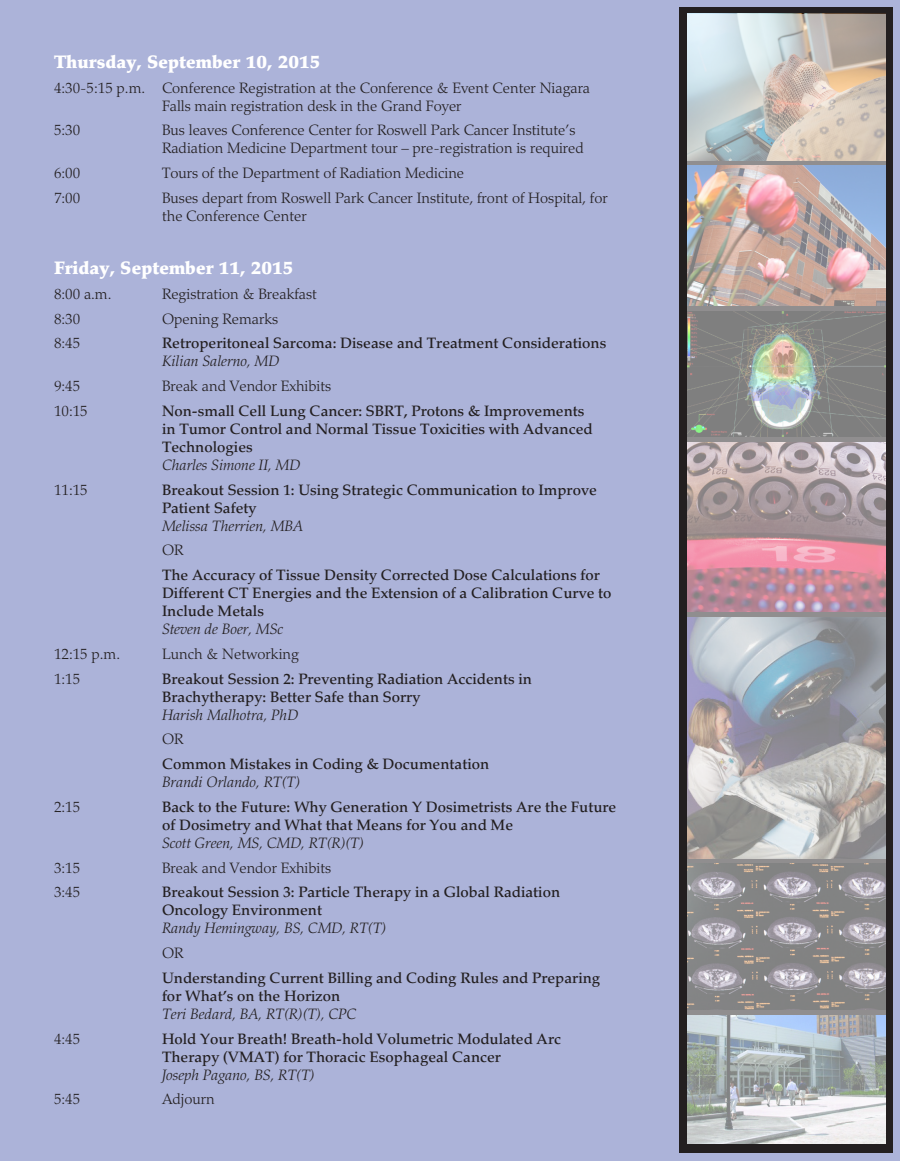
<style>
.page{position:relative;width:900px;height:1161px;background:#acb3d9}
.page>*{position:absolute;margin:0;border:0;box-sizing:border-box;transform-origin:0 0}
.t1{font:900 18px "Palatino";color:#fff}
.t2{font:500 15px/18px "Palatino";color:#231f20}
.t3{font:300 15px/18px "Palatino";color:#231f20}
.s1{font-weight:300;font-style:italic}
</style>
<div class="page">
<div style="left:680px;top:7px;width:213px;height:1146px;background:#231f20"></div>
<img style="left:688px;top:14px;width:198px;height:1129px">
<p class="t1" style="left:54px;top:51px;width:268px">Thursday, September 10, 2015</p>
<p class="t3" style="left:162px;top:79px;width:430px;text-indent:-108px">4:30-5:15 p.m. Conference Registration at the Conference &amp; Event Center Niagara<br>Falls main registration desk in the Grand Foyer</p>
<p class="t3" style="left:54px;top:122px;width:28px">5:30</p>
<p class="t3" style="left:162px;top:122px;width:423px">Bus leaves Conference Center for Roswell Park Cancer Institute’s<br>Radiation Medicine Department tour – pre-registration is required</p>
<p class="t3" style="left:54px;top:164px;width:28px">6:00</p>
<p class="t3" style="left:162px;top:164px;width:304px">Tours of the Department of Radiation Medicine</p>
<p class="t3" style="left:54px;top:189px;width:28px">7:00</p>
<p class="t3" style="left:162px;top:189px;width:447px">Buses depart from Roswell Park Cancer Institute, front of Hospital, for the Conference Center</p>
<p class="t1" style="left:54px;top:257px;width:241px">Friday, September 11, 2015</p>
<p class="t3" style="left:54px;top:285px;width:59px">8:00 a.m.</p>
<p class="t3" style="left:162px;top:285px;width:156px">Registration &amp; Breakfast</p>
<p class="t3" style="left:54px;top:310px;width:28px">8:30</p>
<p class="t3" style="left:162px;top:310px;width:118px">Opening Remarks</p>
<p class="t3" style="left:54px;top:334px;width:28px">8:45</p>
<p class="t2" style="left:162px;top:334px;width:446px">Retroperitoneal Sarcoma: Disease and Treatment Considerations<br><span class="s1">Kilian Salerno, MD</span></p>
<p class="t3" style="left:54px;top:377px;width:28px">9:45</p>
<p class="t3" style="left:162px;top:377px;width:171px">Break and Vendor Exhibits</p>
<p class="t3" style="left:54px;top:402px;width:35px">10:15</p>
<p class="t2" style="left:162px;top:402px;width:432px">Non-small Cell Lung Cancer: SBRT, Protons &amp; Improvements in Tumor Control and Normal Tissue Toxicities with Advanced Technologies<br><span class="s1">Charles Simone II, MD</span></p>
<p class="t3" style="left:54px;top:481px;width:35px">11:15</p>
<p class="t2" style="left:162px;top:481px;width:436px">Breakout Session 1: Using Strategic Communication to Improve<br>Patient Safety<br><span class="s1">Melissa Therrien, MBA</span></p>
<p class="t3" style="left:162px;top:541px;width:23px">OR</p>
<p class="t2" style="left:162px;top:566px;width:451px">The Accuracy of Tissue Density Corrected Dose Calculations for Different CT Energies and the Extension of a Calibration Curve to Include Metals<br><span class="s1">Steven de Boer, MSc</span></p>
<p class="t3" style="left:54px;top:645px;width:68px">12:15 p.m.</p>
<p class="t3" style="left:162px;top:645px;width:138px">Lunch &amp; Networking</p>
<p class="t3" style="left:54px;top:670px;width:28px">1:15</p>
<p class="t2" style="left:162px;top:670px;width:372px">Breakout Session 2: Preventing Radiation Accidents in<br>Brachytherapy: Better Safe than Sorry<br><span class="s1">Harish Malhotra, PhD</span></p>
<p class="t3" style="left:162px;top:730px;width:23px">OR</p>
<p class="t2" style="left:162px;top:755px;width:329px">Common Mistakes in Coding &amp; Documentation<br><span class="s1">Brandi Orlando, RT(T)</span></p>
<p class="t3" style="left:54px;top:798px;width:28px">2:15</p>
<p class="t2" style="left:162px;top:798px;width:456px">Back to the Future: Why Generation Y Dosimetrists Are the Future of Dosimetry and What that Means for You and Me<br><span class="s1">Scott Green, MS, CMD, RT(R)(T)</span></p>
<p class="t3" style="left:54px;top:859px;width:28px">3:15</p>
<p class="t3" style="left:162px;top:859px;width:171px">Break and Vendor Exhibits</p>
<p class="t3" style="left:54px;top:883px;width:28px">3:45</p>
<p class="t2" style="left:162px;top:883px;width:400px">Breakout Session 3: Particle Therapy in a Global Radiation<br>Oncology Environment<br><span class="s1">Randy Hemingway, BS, CMD, RT(T)</span></p>
<p class="t3" style="left:162px;top:944px;width:23px">OR</p>
<p class="t2" style="left:162px;top:969px;width:440px">Understanding Current Billing and Coding Rules and Preparing for What’s on the Horizon<br><span class="s1">Teri Bedard, BA, RT(R)(T), CPC</span></p>
<p class="t3" style="left:54px;top:1030px;width:28px">4:45</p>
<p class="t2" style="left:162px;top:1030px;width:401px">Hold Your Breath! Breath-hold Volumetric Modulated Arc<br>Therapy (VMAT) for Thoracic Esophageal Cancer<br><span class="s1">Joseph Pagano, BS, RT(T)</span></p>
<p class="t3" style="left:54px;top:1090px;width:28px">5:45</p>
<p class="t3" style="left:162px;top:1090px;width:54px">Adjourn</p>
</div>
